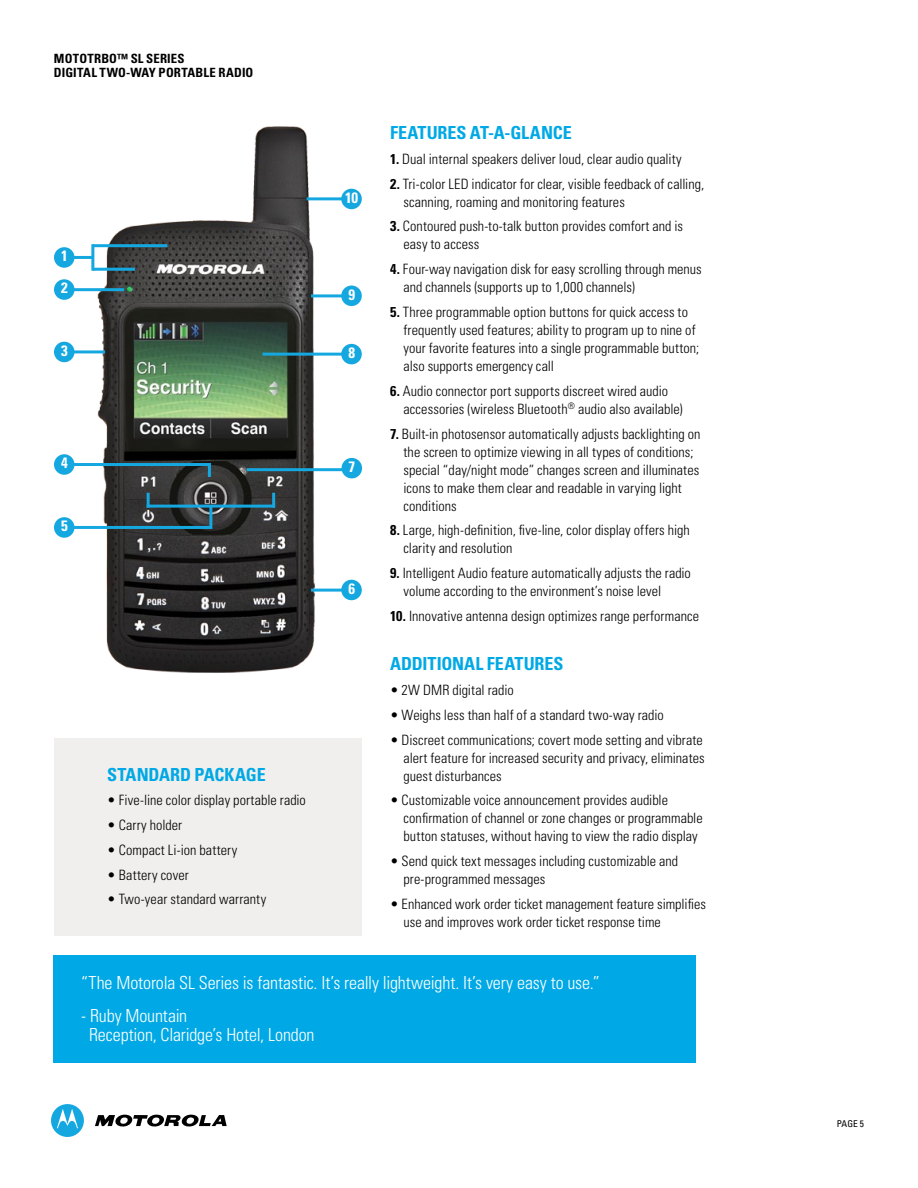
<style>
.page{position:relative;width:918px;height:1188px;background:#fff}
.page>*{position:absolute;margin:0;border:0;box-sizing:border-box;transform-origin:0 0}
.t1{font:300 condensed 18px/19.5px "Univers LT Std";letter-spacing:-.005em;color:#fff}
.t2{font:700 condensed 18px "Univers LT Std";color:#00a9e5}
.t3{font:700 condensed 15px "Univers LT Std";color:#fff}
.t4{font:300 condensed 14.25px/18px "Univers LT Std";letter-spacing:.005em;color:#000}
.t5{font:700 condensed 12.75px/14.2px "Univers LT Std";letter-spacing:.01em;color:#000}
.t6{font:condensed 9.3px "Univers LT Std";color:#000}
.s1{font-weight:700}
</style>
<div class="page">
<svg style="left:95px;top:1115px;width:132px;height:12px"></svg>
<svg style="left:51px;top:1104px;width:33px;height:33px"></svg>
<div style="left:54px;top:955px;width:642px;height:108px;background:#00a9e5"></div>
<div style="left:54px;top:738px;width:308px;height:198px;background:#f1efee"></div>
<img style="left:98px;top:126px;width:220px;height:547px">
<div style="left:54px;top:247px;width:21px;height:21px;background:#15a8e0;border-radius:50%"></div>
<div style="left:341px;top:189px;width:21px;height:20px;background:#15a8e0;border-radius:50%"></div>
<div style="left:54px;top:279px;width:21px;height:21px;background:#15a8e0;border-radius:50%"></div>
<div style="left:54px;top:342px;width:21px;height:20px;background:#15a8e0;border-radius:50%"></div>
<div style="left:54px;top:454px;width:21px;height:21px;background:#15a8e0;border-radius:50%"></div>
<div style="left:54px;top:517px;width:21px;height:21px;background:#15a8e0;border-radius:50%"></div>
<div style="left:341px;top:286px;width:21px;height:20px;background:#15a8e0;border-radius:50%"></div>
<div style="left:341px;top:344px;width:21px;height:20px;background:#15a8e0;border-radius:50%"></div>
<div style="left:342px;top:458px;width:20px;height:20px;background:#15a8e0;border-radius:50%"></div>
<div style="left:341px;top:580px;width:21px;height:20px;background:#15a8e0;border-radius:50%"></div>
<hr style="left:70px;top:256px;width:23px;height:3px;background:#15a8e0">
<hr style="left:70px;top:288px;width:54px;height:3px;background:#15a8e0">
<hr style="left:93px;top:268px;width:42px;height:3px;background:#15a8e0">
<hr style="left:93px;top:244px;width:74px;height:3px;background:#15a8e0">
<hr style="left:91px;top:244px;width:3px;height:27px;background:#15a8e0">
<hr style="left:307px;top:197px;width:38px;height:3px;background:#15a8e0">
<hr style="left:71px;top:350px;width:34px;height:3px;background:#15a8e0">
<hr style="left:74px;top:463px;width:137px;height:3px;background:#15a8e0">
<hr style="left:272px;top:493px;width:3px;height:15px;background:#15a8e0">
<hr style="left:147px;top:493px;width:3px;height:15px;background:#15a8e0">
<hr style="left:147px;top:505px;width:128px;height:3px;background:#15a8e0">
<hr style="left:208px;top:463px;width:3px;height:14px;background:#15a8e0">
<hr style="left:74px;top:526px;width:137px;height:3px;background:#15a8e0">
<hr style="left:209px;top:506px;width:3px;height:23px;background:#15a8e0">
<hr style="left:311px;top:294px;width:35px;height:3px;background:#15a8e0">
<hr style="left:262px;top:353px;width:83px;height:3px;background:#15a8e0">
<hr style="left:247px;top:468px;width:98px;height:3px;background:#15a8e0">
<hr style="left:311px;top:589px;width:34px;height:3px;background:#15a8e0">
<p class="t5" style="left:54px;top:52px;width:107px">MOTOTRBO™ SL SERIES<br>DIGITAL TWO-WAY</p>
<p class="t5" style="left:159px;top:66px;width:96px">PORTABLE RADIO</p>
<p class="t3" style="left:61px;top:247px;width:8px">1</p>
<p class="t3" style="left:61px;top:279px;width:8px">2</p>
<p class="t3" style="left:61px;top:341px;width:8px">3</p>
<p class="t3" style="left:61px;top:454px;width:8px">4</p>
<p class="t3" style="left:61px;top:517px;width:8px">5</p>
<p class="t2" style="left:107px;top:763px;width:158px">STANDARD PACKAGE</p>
<p class="t4" style="left:107px;top:791px;width:200px">• Five-line color display portable radio</p>
<p class="t4" style="left:107px;top:816px;width:76px">• Carry holder</p>
<p class="t4" style="left:107px;top:841px;width:132px">• Compact Li-ion battery</p>
<p class="t4" style="left:107px;top:866px;width:83px">• Battery cover</p>
<p class="t4" style="left:107px;top:890px;width:161px">• Two-year standard warranty</p>
<p class="t3" style="left:345px;top:188px;width:14px">10</p>
<p class="t3" style="left:348px;top:285px;width:8px">9</p>
<p class="t3" style="left:348px;top:343px;width:8px">8</p>
<p class="t3" style="left:349px;top:457px;width:8px">7</p>
<p class="t3" style="left:348px;top:579px;width:8px">6</p>
<p class="t2" style="left:390px;top:122px;width:58px">FEATURES</p>
<p class="t2" style="left:470px;top:122px;width:101px">AT-A-GLANCE</p>
<p class="t4" style="left:390px;top:150px;width:293px"><span class="s1">1.</span> Dual internal speakers deliver loud, clear audio quality</p>
<p class="t4" style="left:403px;top:175px;width:302px;text-indent:-13px"><span class="s1">2.</span> Tri-color LED indicator for clear, visible feedback of calling, scanning, roaming and monitoring features</p>
<p class="t4" style="left:403px;top:217px;width:281px;text-indent:-13px"><span class="s1">3.</span> Contoured push-to-talk button provides comfort and is easy to access</p>
<p class="t4" style="left:403px;top:260px;width:300px;text-indent:-13px"><span class="s1">4.</span> Four-way navigation disk for easy scrolling through menus and channels (supports up to 1,000 channels)</p>
<p class="t4" style="left:403px;top:303px;width:297px;text-indent:-13px"><span class="s1">5.</span> Three programmable option buttons for quick access to frequently used features; ability to program up to nine of your favorite features into a single programmable button; also supports emergency call</p>
<p class="t4" style="left:404px;top:381px;width:281px;text-indent:-14px"><span class="s1">6.</span> Audio connector port supports discreet wired audio accessories (wireless Bluetooth<sup>®</sup> audio also available)</p>
<p class="t4" style="left:404px;top:425px;width:298px;text-indent:-14px"><span class="s1">7.</span> Built-in photosensor automatically adjusts backlighting on the screen to optimize viewing in all types of conditions; special “day/night mode” changes screen and illuminates icons to make them clear and readable in varying light conditions</p>
<p class="t4" style="left:404px;top:521px;width:288px;text-indent:-13px"><span class="s1">8.</span> Large, high-definition, five-line, color display offers high clarity and resolution</p>
<p class="t4" style="left:404px;top:564px;width:289px;text-indent:-13px"><span class="s1">9.</span> Intelligent Audio feature automatically adjusts the radio volume according to the environment’s noise level</p>
<p class="t4" style="left:390px;top:607px;width:311px"><span class="s1">10.</span> Innovative antenna design optimizes range performance</p>
<p class="t2" style="left:390px;top:653px;width:10px">ADDITIO</p>
<p class="t2" style="left:452px;top:653px;width:93px">NAL FEATURES</p>
<p class="t4" style="left:390px;top:681px;width:125px">• 2W DMR digital radio</p>
<p class="t4" style="left:390px;top:706px;width:275px">• Weighs less than half of a standard two-way radio</p>
<p class="t4" style="left:403px;top:731px;width:303px;text-indent:-13px">• Discreet communications; covert mode setting and vibrate alert feature for increased security and privacy, eliminates guest disturbances</p>
<p class="t4" style="left:403px;top:791px;width:301px;text-indent:-13px">• Customizable voice announcement provides audible confirmation of channel or zone changes or programmable button statuses, without having to view the radio display</p>
<p class="t4" style="left:403px;top:852px;width:276px;text-indent:-13px">• Send quick text messages including customizable and pre-programmed messages</p>
<p class="t4" style="left:403px;top:895px;width:304px;text-indent:-13px">• Enhanced work order ticket management feature simplifies use and improves work order ticket response time</p>
<p class="t1" style="left:81px;top:973px;width:520px">“The Motorola SL Series is fantastic. It’s really lightweight. It’s very easy to use.”</p>
<p class="t1" style="left:89px;top:1006px;width:227px;text-indent:-8px">- Ruby Mountain<br>Reception, Claridge’s Hotel, London</p>
<p class="t6" style="left:837px;top:1117px;width:29px">PAGE 5</p>
</div>
